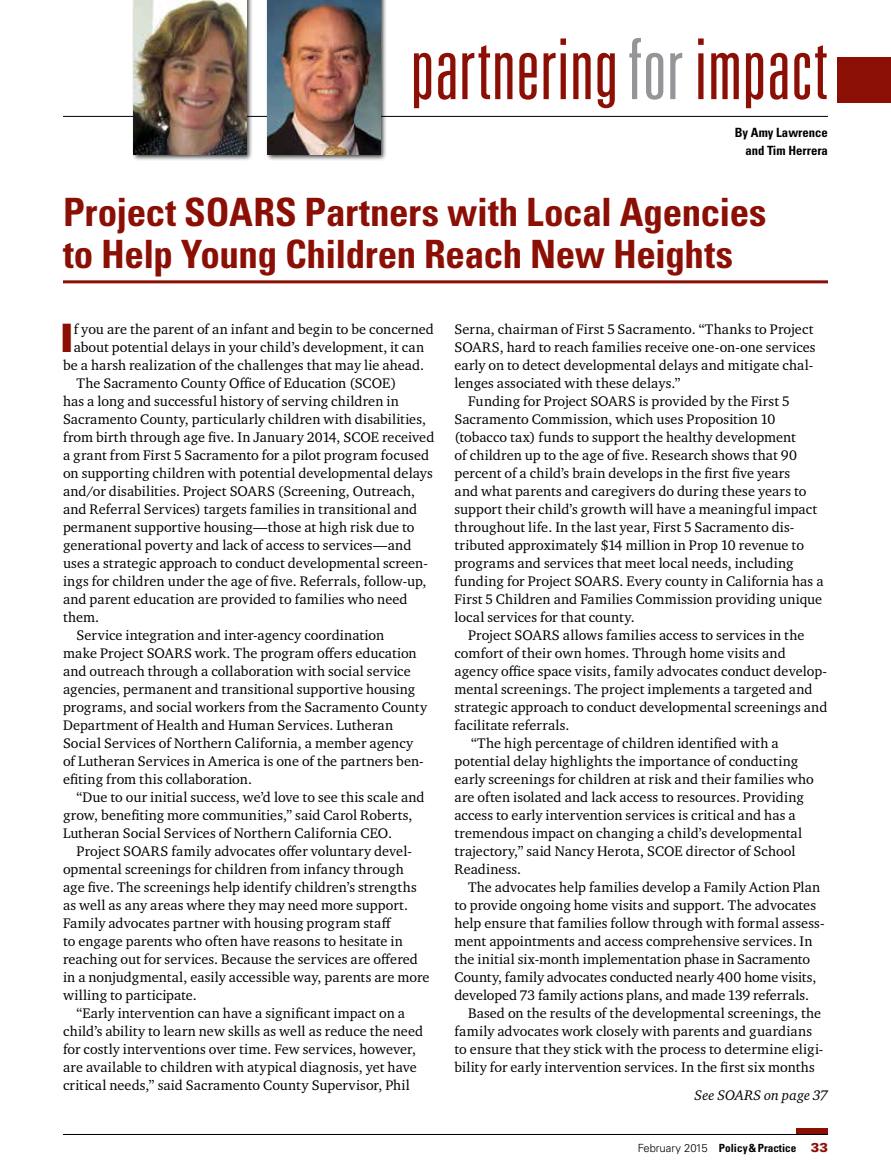
<style>
.page{position:relative;width:891px;height:1175px;background:#fff}
.page>*{position:absolute;margin:0;border:0;box-sizing:border-box;transform-origin:0 0}
.t1{font:300 ultra-condensed 84px "Univers LT Std";letter-spacing:.01em;color:#8b0f04}
.t2{font:900 39.15px "Univers LT Std";color:#8b0f04}
.t3{font:700 condensed 39px/42px "Univers LT Std";letter-spacing:-.01em;color:#8b0f04}
.t4{font:14.25px "Charter ITC Pro";letter-spacing:.005em;color:#000}
.t5{font:italic 14.25px "Charter ITC Pro";letter-spacing:.005em;color:#000}
.t6{font:700 condensed 12.75px/18px "Univers LT Std";color:#000;text-align:right}
.t7{font:700 condensed 11.25px "Univers LT Std";color:#000}
.s1{color:#939598}
.s2{font-weight:300;font-stretch:normal}
.s3{font-weight:900;font-stretch:normal;font-size:12.75px;color:#8b0f04}
</style>
<div class="page">
<div style="left:796px;top:1128px;width:32px;height:6px;background:#8b0f04"></div>
<hr style="left:63px;top:1134px;width:765px;height:1px;background:#000">
<hr style="left:63px;top:116px;width:765px;height:1px;background:#000">
<div style="left:837px;top:57px;width:54px;height:45px;background:#8b0f04"></div>
<hr style="left:63px;top:280px;width:765px;height:3px;background:#8b0f04">
<div style="left:265px;top:0;width:122px;height:161px;background:#000;opacity:.75"></div>
<img style="left:268px;top:0;width:112px;height:154px">
<div style="left:132px;top:0;width:121px;height:161px;background:#000;opacity:.75"></div>
<img style="left:134px;top:0;width:112px;height:154px">
<h1 class="t1" style="left:411px;top:26px;width:418px">partnering <span class="s1">for</span> impact</h1>
<p class="t6" style="left:735px;top:124px;width:95px">By Amy Lawrence and Tim Herrera</p>
<h3 class="t3" style="left:63px;top:191px;width:705px">Project SOARS Partners with Local Agencies to Help Young Children Reach New Heights</h3>
<h2 class="t2" style="left:61px;top:313px;width:15px">I</h2>
<p class="t4" style="left:74px;top:320px;width:362px">f you are the parent of an infant and begin to be concerned</p>
<p class="t4" style="left:74px;top:338px;width:352px">about potential delays in your child’s development, it can</p>
<p class="t4" style="left:63px;top:356px;width:363px">be a harsh realization of the challenges that may lie ahead.</p>
<p class="t4" style="left:77px;top:374px;width:321px">The Sacramento County Office of Education (SCOE)</p>
<p class="t4" style="left:63px;top:392px;width:337px">has a long and successful history of serving children in</p>
<p class="t4" style="left:63px;top:410px;width:365px">Sacramento County, particularly children with disabilities,</p>
<p class="t4" style="left:63px;top:428px;width:373px">from birth through age five. In January 2014, SCOE received</p>
<p class="t4" style="left:63px;top:446px;width:368px">a grant from First 5 Sacramento for a pilot program focused</p>
<p class="t4" style="left:63px;top:464px;width:372px">on supporting children with potential developmental delays</p>
<p class="t4" style="left:63px;top:482px;width:354px">and/or disabilities. Project SOARS (Screening, Outreach,</p>
<p class="t4" style="left:63px;top:500px;width:356px">and Referral Services) targets families in transitional and</p>
<p class="t4" style="left:63px;top:518px;width:353px">permanent supportive housing—those at high risk due to</p>
<p class="t4" style="left:63px;top:536px;width:350px">generational poverty and lack of access to services—and</p>
<p class="t4" style="left:63px;top:554px;width:366px">uses a strategic approach to conduct developmental screen-</p>
<p class="t4" style="left:63px;top:572px;width:365px">ings for children under the age of five. Referrals, follow-up,</p>
<p class="t4" style="left:63px;top:590px;width:346px">and parent education are provided to families who need</p>
<p class="t4" style="left:63px;top:608px;width:38px">them.</p>
<p class="t4" style="left:77px;top:626px;width:309px">Service integration and inter-agency coordination</p>
<p class="t4" style="left:63px;top:644px;width:355px">make Project SOARS work. The program offers education</p>
<p class="t4" style="left:63px;top:662px;width:349px">and outreach through a collaboration with social service</p>
<p class="t4" style="left:63px;top:680px;width:354px">agencies, permanent and transitional supportive housing</p>
<p class="t4" style="left:63px;top:698px;width:366px">programs, and social workers from the Sacramento County</p>
<p class="t4" style="left:63px;top:716px;width:332px">Department of Health and Human Services. Lutheran</p>
<p class="t4" style="left:63px;top:734px;width:352px">Social Services of Northern California, a member agency</p>
<p class="t4" style="left:63px;top:752px;width:362px">of Lutheran Services in America is one of the partners ben-</p>
<p class="t4" style="left:63px;top:770px;width:190px">efiting from this collaboration.</p>
<p class="t4" style="left:77px;top:788px;width:350px">“Due to our initial success, we’d love to see this scale and</p>
<p class="t4" style="left:63px;top:806px;width:351px">grow, benefiting more communities,” said Carol Roberts,</p>
<p class="t4" style="left:63px;top:824px;width:331px">Lutheran Social Services of Northern California CEO.</p>
<p class="t4" style="left:77px;top:842px;width:337px">Project SOARS family advocates offer voluntary devel-</p>
<p class="t4" style="left:63px;top:860px;width:342px">opmental screenings for children from infancy through</p>
<p class="t4" style="left:63px;top:878px;width:355px">age five. The screenings help identify children’s strengths</p>
<p class="t4" style="left:63px;top:896px;width:347px">as well as any areas where they may need more support.</p>
<p class="t4" style="left:63px;top:914px;width:330px">Family advocates partner with housing program staff</p>
<p class="t4" style="left:63px;top:932px;width:341px">to engage parents who often have reasons to hesitate in</p>
<p class="t4" style="left:63px;top:950px;width:357px">reaching out for services. Because the services are offered</p>
<p class="t4" style="left:63px;top:968px;width:368px">in a nonjudgmental, easily accessible way, parents are more</p>
<p class="t4" style="left:63px;top:986px;width:135px">willing to participate.</p>
<p class="t4" style="left:77px;top:1004px;width:330px">“Early intervention can have a significant impact on a</p>
<p class="t4" style="left:63px;top:1022px;width:362px">child’s ability to learn new skills as well as reduce the need</p>
<p class="t4" style="left:63px;top:1040px;width:355px">for costly interventions over time. Few services, however,</p>
<p class="t4" style="left:63px;top:1058px;width:355px">are available to children with atypical diagnosis, yet have</p>
<p class="t4" style="left:63px;top:1076px;width:348px">critical needs,” said Sacramento County Supervisor, Phil</p>
<p class="t4" style="left:455px;top:320px;width:360px">Serna, chairman of First 5 Sacramento. “Thanks to Project</p>
<p class="t4" style="left:455px;top:338px;width:363px">SOARS, hard to reach families receive one-on-one services</p>
<p class="t4" style="left:455px;top:356px;width:360px">early on to detect developmental delays and mitigate chal-</p>
<p class="t4" style="left:455px;top:374px;width:228px">lenges associated with these delays.”</p>
<p class="t4" style="left:468px;top:392px;width:323px">Funding for Project SOARS is provided by the First 5</p>
<p class="t4" style="left:455px;top:410px;width:323px">Sacramento Commission, which uses Proposition 10</p>
<p class="t4" style="left:455px;top:428px;width:343px">(tobacco tax) funds to support the healthy development</p>
<p class="t4" style="left:455px;top:446px;width:344px">of children up to the age of five. Research shows that 90</p>
<p class="t4" style="left:455px;top:464px;width:337px">percent of a child’s brain develops in the first five years</p>
<p class="t4" style="left:455px;top:482px;width:353px">and what parents and caregivers do during these years to</p>
<p class="t4" style="left:455px;top:500px;width:364px">support their child’s growth will have a meaningful impact</p>
<p class="t4" style="left:455px;top:518px;width:342px">throughout life. In the last year, First 5 Sacramento dis-</p>
<p class="t4" style="left:455px;top:536px;width:351px">tributed approximately $14 million in Prop 10 revenue to</p>
<p class="t4" style="left:455px;top:554px;width:341px">programs and services that meet local needs, including</p>
<p class="t4" style="left:455px;top:572px;width:371px">funding for Project SOARS. Every county in California has a</p>
<p class="t4" style="left:455px;top:590px;width:369px">First 5 Children and Families Commission providing unique</p>
<p class="t4" style="left:455px;top:608px;width:182px">local services for that county.</p>
<p class="t4" style="left:468px;top:626px;width:338px">Project SOARS allows families access to services in the</p>
<p class="t4" style="left:455px;top:644px;width:333px">comfort of their own homes. Through home visits and</p>
<p class="t4" style="left:455px;top:662px;width:374px">agency office space visits, family advocates conduct develop-</p>
<p class="t4" style="left:455px;top:680px;width:359px">mental screenings. The project implements a targeted and</p>
<p class="t4" style="left:455px;top:698px;width:374px">strategic approach to conduct developmental screenings and</p>
<p class="t4" style="left:455px;top:716px;width:116px">facilitate referrals.</p>
<p class="t4" style="left:471px;top:734px;width:309px">“The high percentage of children identified with a</p>
<p class="t4" style="left:455px;top:752px;width:345px">potential delay highlights the importance of conducting</p>
<p class="t4" style="left:455px;top:770px;width:361px">early screenings for children at risk and their families who</p>
<p class="t4" style="left:455px;top:788px;width:351px">are often isolated and lack access to resources. Providing</p>
<p class="t4" style="left:455px;top:806px;width:343px">access to early intervention services is critical and has a</p>
<p class="t4" style="left:455px;top:824px;width:349px">tremendous impact on changing a child’s developmental</p>
<p class="t4" style="left:455px;top:842px;width:343px">trajectory,” said Nancy Herota, SCOE director of School</p>
<p class="t4" style="left:455px;top:860px;width:68px">Readiness.</p>
<p class="t4" style="left:468px;top:878px;width:354px">The advocates help families develop a Family Action Plan</p>
<p class="t4" style="left:455px;top:896px;width:363px">to provide ongoing home visits and support. The advocates</p>
<p class="t4" style="left:455px;top:914px;width:372px">help ensure that families follow through with formal assess-</p>
<p class="t4" style="left:455px;top:932px;width:360px">ment appointments and access comprehensive services. In</p>
<p class="t4" style="left:455px;top:950px;width:357px">the initial six-month implementation phase in Sacramento</p>
<p class="t4" style="left:455px;top:968px;width:363px">County, family advocates conducted nearly 400 home visits,</p>
<p class="t4" style="left:455px;top:986px;width:356px">developed 73 family actions plans, and made 139 referrals.</p>
<p class="t4" style="left:468px;top:1004px;width:355px">Based on the results of the developmental screenings, the</p>
<p class="t4" style="left:455px;top:1022px;width:359px">family advocates work closely with parents and guardians</p>
<p class="t4" style="left:455px;top:1040px;width:371px">to ensure that they stick with the process to determine eligi-</p>
<p class="t4" style="left:455px;top:1058px;width:362px">bility for early intervention services. In the first six months</p>
<p class="t5" style="left:695px;top:1086px;width:135px">See SOARS on page 37</p>
<p class="t7" style="left:638px;top:1141px;width:192px"><span class="s2">February 2015</span> Policy &amp; Practice <span class="s3">33</span></p>
</div>
